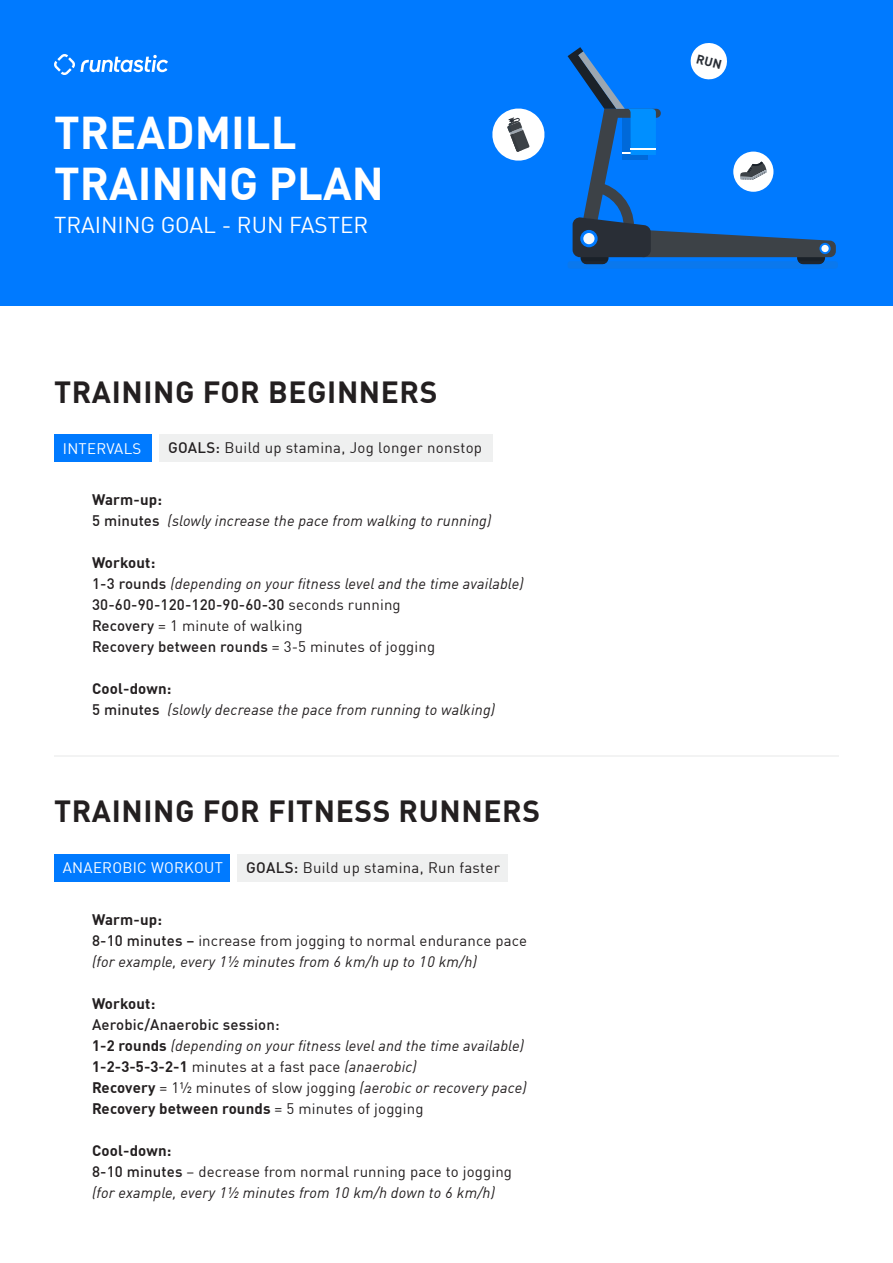
<style>
.page{position:relative;width:893px;height:1263px;background:#fff}
.page>*{position:absolute;margin:0;border:0;box-sizing:border-box;transform-origin:0 0}
.t1{font:700 45px "Adihaus DIN";color:#fff}
.t2{font:700 30px "Adihaus DIN";letter-spacing:.02em;color:#231f20}
.t3{font:22.5px "Adihaus DIN";color:#fff}
.t4{font:italic 15px "Adihaus DIN";letter-spacing:.01em;color:#231f20}
.t5{font:15px "Adihaus DIN";letter-spacing:.01em;color:#231f20}
.t6{font:500 15px "Adihaus DIN";letter-spacing:.01em;color:#231f20}
.t7{font:700 15px "Adihaus DIN";letter-spacing:.01em;color:#231f20}
.t8{font:15px "Adihaus DIN";letter-spacing:.02em;color:#fff}
.s1{font-weight:500}
.s2{font-weight:500;font-style:normal}
.s3{font-weight:400}
.s4{font-weight:700;font-style:normal}
.s5{font-weight:700}
.s6{font-style:italic}
</style>
<div class="page">
<div style="left:54px;top:434px;width:97px;height:28px;background:#007aff"></div>
<div style="left:0;top:0;width:893px;height:305px;background:#007aff"></div>
<svg style="left:492px;top:108px;width:53px;height:53px"></svg>
<div style="left:54px;top:854px;width:176px;height:28px;background:#007aff"></div>
<div style="left:159px;top:434px;width:334px;height:28px;background:#eff0f0"></div>
<div style="left:237px;top:854px;width:271px;height:28px;background:#eff0f0"></div>
<hr style="left:54px;top:755px;width:785px;height:2px;background:#eff0f0">
<svg style="left:54px;top:54px;width:114px;height:21px"></svg>
<svg style="left:568px;top:43px;width:270px;height:226px"></svg>
<p class="t1" style="left:54px;top:95px;width:244px">TREADMILL</p>
<p class="t1" style="left:54px;top:146px;width:331px">TRAINING PLAN</p>
<p class="t3" style="left:54px;top:207px;width:316px">TRAINING GOAL - RUN FASTER</p>
<p class="t2" style="left:54px;top:367px;width:385px">TRAINING FOR BEGINNERS</p>
<p class="t8" style="left:63px;top:436px;width:80px">INTERVALS</p>
<p class="t5" style="left:168px;top:436px;width:316px"><span class="s1">GOALS:</span> Build up stamina, Jog longer nonstop</p>
<p class="t7" style="left:92px;top:487px;width:71px">Warm-up:</p>
<p class="t4" style="left:92px;top:509px;width:401px"><span class="s2">5 minutes</span> (slowly increase the pace from walking to running)</p>
<p class="t7" style="left:92px;top:550px;width:65px">Workout:</p>
<p class="t4" style="left:92px;top:572px;width:433px"><span class="s2">1-3 rounds</span> (depending on your fitness level and the time available)</p>
<p class="t6" style="left:92px;top:593px;width:310px">30-60-90-120-120-90-60-30 <span class="s3">seconds running</span></p>
<p class="t5" style="left:92px;top:614px;width:212px"><span class="s1">Recovery</span> = 1 minute of walking</p>
<p class="t6" style="left:92px;top:635px;width:345px">Recovery between rounds <span class="s3">= 3-5 minutes of jogging</span></p>
<p class="t7" style="left:92px;top:676px;width:81px">Cool-down:</p>
<p class="t4" style="left:92px;top:698px;width:405px"><span class="s2">5 minutes</span> (slowly decrease the pace from running to walking)</p>
<p class="t2" style="left:54px;top:787px;width:488px">TRAINING FOR FITNESS RUNNERS</p>
<p class="t8" style="left:63px;top:856px;width:162px">ANAEROBIC WORKOUT</p>
<p class="t5" style="left:246px;top:855px;width:255px"><span class="s1">GOALS:</span> Build up stamina, Run faster</p>
<p class="t7" style="left:92px;top:907px;width:71px">Warm-up:</p>
<p class="t5" style="left:92px;top:928px;width:436px"><span class="s1">8-10 minutes –</span> increase from jogging to normal endurance pace</p>
<p class="t4" style="left:92px;top:949px;width:386px">(for example, every 1½ minutes from 6 km/h up to 10 km/h)</p>
<p class="t7" style="left:92px;top:991px;width:65px">Workout:</p>
<p class="t6" style="left:92px;top:1012px;width:189px">Aerobic/Anaerobic session:</p>
<p class="t4" style="left:92px;top:1033px;width:433px"><span class="s4">1-2 rounds</span> (depending on your fitness level and the time available)</p>
<p class="t5" style="left:92px;top:1054px;width:326px"><span class="s5">1-2-3-5-3-2-1</span> minutes at a fast pace <span class="s6">(anaerobic)</span></p>
<p class="t5" style="left:92px;top:1075px;width:436px"><span class="s5">Recovery</span> = 1½ minutes of slow jogging <span class="s6">(aerobic or recovery pace)</span></p>
<p class="t7" style="left:92px;top:1096px;width:333px">Recovery between rounds <span class="s3">= 5 minutes of jogging</span></p>
<p class="t7" style="left:92px;top:1138px;width:81px">Cool-down:</p>
<p class="t5" style="left:92px;top:1159px;width:421px"><span class="s1">8-10 minutes</span> – decrease from normal running pace to jogging</p>
<p class="t4" style="left:92px;top:1180px;width:404px">(for example, every 1½ minutes from 10 km/h down to 6 km/h)</p>
</div>
